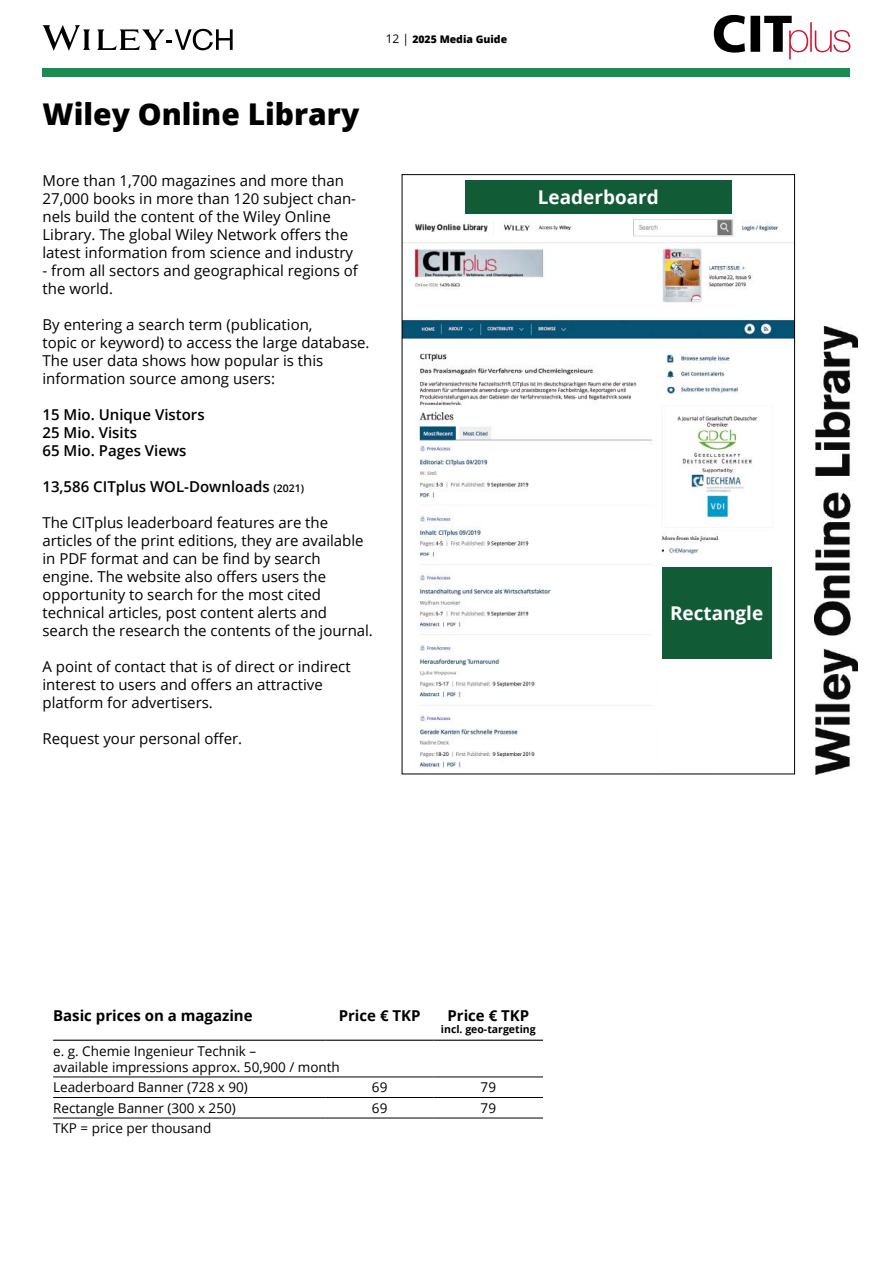
<style>
.page{position:relative;width:893px;height:1263px;background:#fff}
.page>*{position:absolute;margin:0;border:0;box-sizing:border-box;transform-origin:0 0}
.t1{font:800 30px "Open Sans";color:#000}
.t2{font:700 18.9px "Open Sans";color:#fff}
.t3{font:15px/18px "Open Sans";color:#000}
.t4{font:600 15px/18px "Open Sans";color:#000}
.t5{font:700 15px "Open Sans";color:#000}
.t6{font:13.5px/16.2px "Open Sans";color:#000}
.t7{font:700 10.5px "Open Sans";color:#000}
.t8{font:800 10.5px "Open Sans";color:#000}
.s1{font-weight:400;font-size:12px}
.s2{font-size:10.5px}
</style>
<div class="page">
<svg style="left:714px;top:15px;width:136px;height:45px"></svg>
<div style="left:43px;top:68px;width:807px;height:9px;background:#198c53"></div>
<svg style="left:43px;top:25px;width:47px;height:26px"></svg>
<svg style="left:97px;top:29px;width:136px;height:21px"></svg>
<img style="left:814px;top:326px;width:44px;height:448px">
<hr style="left:53px;top:1097px;width:273px;height:1px;background:#000">
<hr style="left:326px;top:1097px;width:108px;height:1px;background:#000">
<hr style="left:434px;top:1097px;width:109px;height:1px;background:#000">
<hr style="left:53px;top:1118px;width:273px;height:1px;background:#000">
<hr style="left:326px;top:1118px;width:108px;height:1px;background:#000">
<hr style="left:434px;top:1118px;width:109px;height:1px;background:#000">
<hr style="left:53px;top:1077px;width:273px;height:1px;background:#000">
<hr style="left:326px;top:1077px;width:108px;height:1px;background:#000">
<hr style="left:434px;top:1077px;width:109px;height:1px;background:#000">
<hr style="left:53px;top:1040px;width:273px;height:1px;background:#000">
<hr style="left:326px;top:1040px;width:108px;height:1px;background:#000">
<hr style="left:434px;top:1040px;width:109px;height:1px;background:#000">
<img style="left:404px;top:213px;width:389px;height:555px">
<div style="left:465px;top:180px;width:267px;height:33px;background:#115c36"></div>
<div style="left:658px;top:560px;width:120px;height:211px;background:#fff"></div>
<div style="left:662px;top:567px;width:110px;height:91px;background:#115c36"></div>
<p class="t8" style="left:386px;top:31px;width:123px"><span class="s1">12 |</span> 2025 Media Guide</p>
<h1 class="t1" style="left:43px;top:91px;width:318px">Wiley Online Library</h1>
<p class="t3" style="left:43px;top:171px;width:315px">More than 1,700 magazines and more than 27,000 books in more than 120 subject chan&shy;nels build the content of the Wiley Online Library. The global Wiley Network offers the latest information from science and industry</p>
<p class="t3" style="left:43px;top:261px;width:317px">- from all sectors and geographical regions of the world.</p>
<p class="t3" style="left:43px;top:315px;width:329px">By entering a search term (publication,<br>topic or keyword) to access the large database.<br>The user data shows how popular is this information source among users:</p>
<p class="t4" style="left:43px;top:405px;width:164px">15 Mio. Unique Vistors<br>25 Mio. Visits<br>65 Mio. Pages Views</p>
<p class="t4" style="left:43px;top:477px;width:263px">13,586 CITplus WOL-Downloads <span class="s2">(2021)</span></p>
<p class="t3" style="left:43px;top:513px;width:332px">The CITplus leaderboard features are the articles of the print editions, they are available in PDF format and can be find by search engine. The website also offers users the opportunity to search for the most cited technical articles, post content alerts and search the research the contents of the journal.</p>
<p class="t3" style="left:43px;top:657px;width:310px">A point of contact that is of direct or indirect interest to users and offers an attractive platform for advertisers.</p>
<p class="t3" style="left:43px;top:729px;width:201px">Request your personal offer.</p>
<p class="t2" style="left:538px;top:184px;width:122px">Leaderboard</p>
<p class="t2" style="left:670px;top:600px;width:95px">Rectangle</p>
<p class="t5" style="left:53px;top:1005px;width:201px">Basic prices on a magazine</p>
<p class="t5" style="left:339px;top:1005px;width:83px">Price € TKP</p>
<p class="t5" style="left:447px;top:1005px;width:83px">Price € TKP</p>
<p class="t7" style="left:441px;top:1022px;width:96px">incl. geo-targeting</p>
<p class="t6" style="left:53px;top:1042px;width:288px">e. g. Chemie Ingenieur Technik –<br>available impressions approx. 50,900 / month</p>
<p class="t6" style="left:53px;top:1079px;width:196px">Leaderboard Banner (728 x 90)</p>
<p class="t6" style="left:372px;top:1079px;width:17px">69</p>
<p class="t6" style="left:481px;top:1079px;width:17px">79</p>
<p class="t6" style="left:53px;top:1099px;width:184px">Rectangle Banner (300 x 250)</p>
<p class="t6" style="left:372px;top:1099px;width:17px">69</p>
<p class="t6" style="left:481px;top:1099px;width:17px">79</p>
<p class="t6" style="left:53px;top:1120px;width:160px">TKP = price per thousand</p>
</div>
